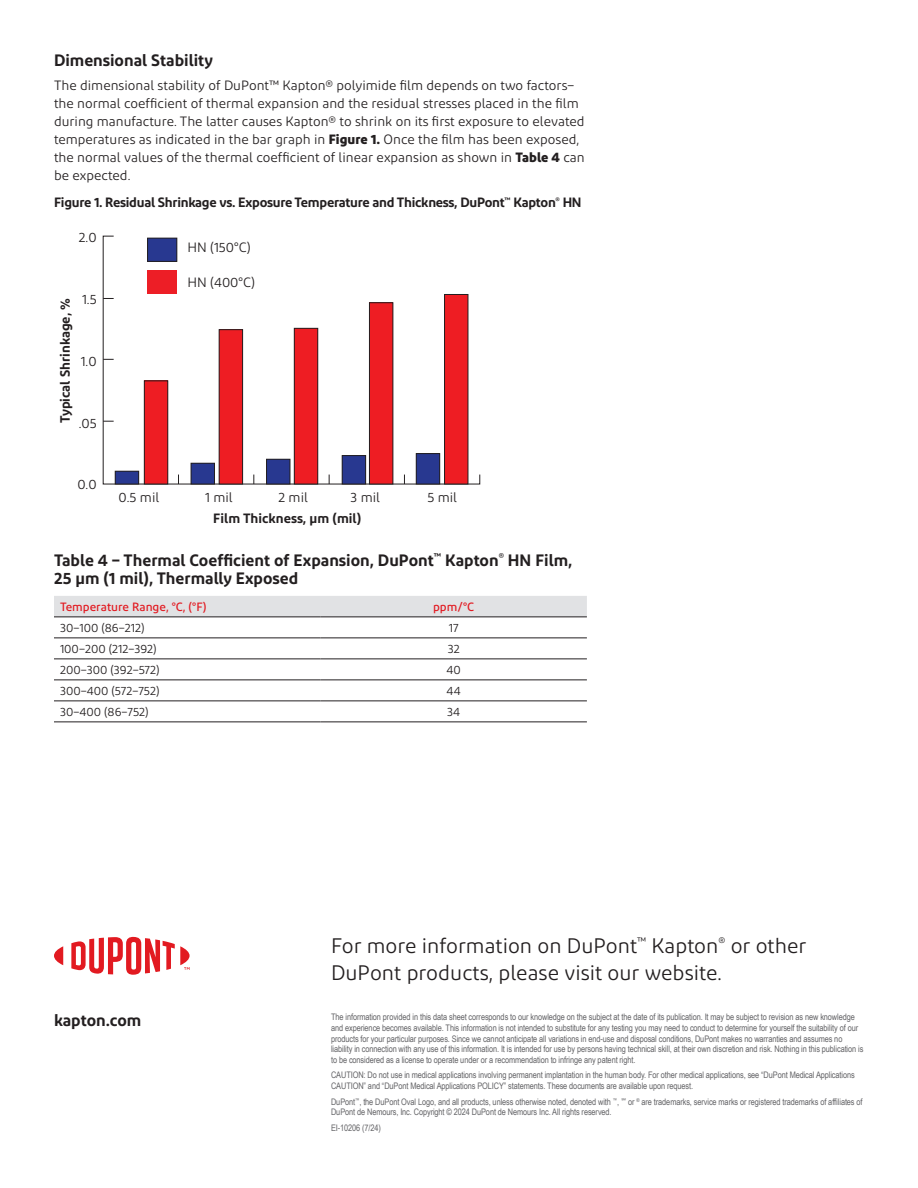
<style>
.page{position:relative;width:918px;height:1188px;background:#fff}
.page>*{position:absolute;margin:0;border:0;box-sizing:border-box;transform-origin:0 0}
.t1{font:21px/27px "Diodrum";color:#231f20}
.t2{font:600 16.5px/18px "Diodrum";color:#231f20}
.t3{font:13.5px/18px "Diodrum";color:#231f20}
.t4{font:600 13.5px "Diodrum";letter-spacing:-.02em;color:#231f20}
.t5{font:600 13.5px "Diodrum";color:#231f20}
.t6{font:12px "Diodrum";color:#231f20}
.t7{font:500 12px "Diodrum";color:#e21a21}
.t8{font:9px/10.8px "Arial Narrow";letter-spacing:-.01em;color:#636366}
.s1{font-weight:700}
</style>
<div class="page">
<svg style="left:54px;top:946px;width:9px;height:19px"></svg>
<svg style="left:71px;top:937px;width:119px;height:38px"></svg>
<svg style="left:102px;top:235px;width:379px;height:250px"></svg>
<div style="left:445px;top:294px;width:23px;height:190px;background:#ee1d23"></div>
<div style="left:444px;top:294px;width:24px;height:190px;border:1px solid #231f20"></div>
<div style="left:369px;top:303px;width:24px;height:181px;background:#ee1d23"></div>
<div style="left:369px;top:302px;width:24px;height:182px;border:1px solid #231f20"></div>
<div style="left:294px;top:328px;width:24px;height:156px;background:#ee1d23"></div>
<div style="left:294px;top:328px;width:24px;height:156px;border:1px solid #231f20"></div>
<div style="left:219px;top:330px;width:24px;height:154px;background:#ee1d23"></div>
<div style="left:219px;top:329px;width:24px;height:155px;border:1px solid #231f20"></div>
<div style="left:144px;top:381px;width:24px;height:103px;background:#ee1d23"></div>
<div style="left:144px;top:380px;width:24px;height:104px;border:1px solid #231f20"></div>
<div style="left:416px;top:454px;width:24px;height:30px;background:#283890"></div>
<div style="left:416px;top:453px;width:24px;height:31px;border:1px solid #231f20"></div>
<div style="left:342px;top:456px;width:24px;height:28px;background:#283890"></div>
<div style="left:342px;top:455px;width:24px;height:29px;border:1px solid #231f20"></div>
<div style="left:267px;top:459px;width:23px;height:25px;background:#283890"></div>
<div style="left:266px;top:459px;width:24px;height:25px;border:1px solid #231f20"></div>
<div style="left:191px;top:463px;width:24px;height:21px;background:#283890"></div>
<div style="left:191px;top:463px;width:24px;height:21px;border:1px solid #231f20"></div>
<div style="left:115px;top:471px;width:24px;height:13px;background:#283890"></div>
<div style="left:115px;top:471px;width:24px;height:13px;border:1px solid #231f20"></div>
<div style="left:148px;top:238px;width:29px;height:23px;background:#283890"></div>
<div style="left:147px;top:238px;width:30px;height:24px;border:1px solid #231f20"></div>
<div style="left:148px;top:270px;width:29px;height:24px;background:#ed1e26"></div>
<div style="left:54px;top:596px;width:533px;height:20px;background:#e1e2e4"></div>
<hr style="left:54px;top:616px;width:266px;height:1px;background:#231f20">
<hr style="left:320px;top:616px;width:267px;height:1px;background:#231f20">
<hr style="left:54px;top:638px;width:266px;height:1px;background:#231f20">
<hr style="left:320px;top:638px;width:267px;height:1px;background:#231f20">
<hr style="left:54px;top:658px;width:266px;height:1px;background:#231f20">
<hr style="left:320px;top:658px;width:267px;height:1px;background:#231f20">
<hr style="left:54px;top:680px;width:266px;height:1px;background:#231f20">
<hr style="left:320px;top:680px;width:267px;height:1px;background:#231f20">
<hr style="left:54px;top:700px;width:266px;height:1px;background:#231f20">
<hr style="left:320px;top:700px;width:267px;height:1px;background:#231f20">
<hr style="left:54px;top:722px;width:266px;height:1px;background:#231f20">
<hr style="left:320px;top:722px;width:267px;height:1px;background:#231f20">
<h2 class="t2" style="left:54px;top:51px;width:160px">Dimensional Stability</h2>
<p class="t3" style="left:54px;top:76px;width:532px">The dimensional stability of DuPont™ Kapton® polyimide film depends on two factors– the normal coefficient of thermal expansion and the residual stresses placed in the film during manufacture. The latter causes Kapton® to shrink on its first exposure to elevated temperatures as indicated in the bar graph in <span class="s1">Figure 1.</span> Once the film has been exposed, the normal values of the thermal coefficient of linear expansion as shown in <span class="s1">Table 4</span> can be expected.</p>
<h3 class="t4" style="left:54px;top:194px;width:529px">Figure 1. Residual Shrinkage vs. Exposure Temperature and Thickness, DuPont<sup>™</sup> Kapton<sup>®</sup> HN</h3>
<h3 class="t3" style="left:79px;top:228px;width:19px">2.0</h3>
<h3 class="t3" style="left:82px;top:290px;width:16px">1.5</h3>
<h3 class="t5" style="left:56px;top:423px;width:127px;rotate:-90deg">Typical Shrinkage, %</h3>
<h3 class="t3" style="left:81px;top:352px;width:17px">1.0</h3>
<h3 class="t3" style="left:79px;top:414px;width:20px">.05</h3>
<h3 class="t3" style="left:77px;top:475px;width:21px">0.0</h3>
<h3 class="t3" style="left:119px;top:488px;width:42px">0.5 mil</h3>
<h3 class="t3" style="left:187px;top:238px;width:65px">HN (150°C)</h3>
<h3 class="t3" style="left:187px;top:273px;width:69px">HN (400°C)</h3>
<h3 class="t3" style="left:205px;top:488px;width:29px">1 mil</h3>
<h3 class="t3" style="left:278px;top:488px;width:31px">2 mil</h3>
<h3 class="t3" style="left:351px;top:488px;width:31px">3 mil</h3>
<h3 class="t3" style="left:427px;top:488px;width:31px">5 mil</h3>
<h3 class="t5" style="left:213px;top:510px;width:149px">Film Thickness, µm (mil)</h3>
<h2 class="t2" style="left:54px;top:551px;width:520px">Table 4 – Thermal Coefficient of Expansion, DuPont<sup>™</sup> Kapton<sup>®</sup> HN Film,<br>25 µm (1 mil), Thermally Exposed</h2>
<h3 class="t7" style="left:60px;top:599px;width:148px">Temperature Range, °C, (°F)</h3>
<h3 class="t7" style="left:433px;top:599px;width:43px">ppm/°C</h3>
<h3 class="t6" style="left:60px;top:620px;width:86px">30–100 (86–212)</h3>
<h3 class="t6" style="left:449px;top:620px;width:11px">17</h3>
<h3 class="t6" style="left:60px;top:641px;width:98px">100–200 (212–392)</h3>
<h3 class="t6" style="left:448px;top:641px;width:14px">32</h3>
<h3 class="t6" style="left:60px;top:662px;width:101px">200–300 (392–572)</h3>
<h3 class="t6" style="left:446px;top:662px;width:16px">40</h3>
<h3 class="t6" style="left:60px;top:683px;width:101px">300–400 (572–752)</h3>
<h3 class="t6" style="left:447px;top:683px;width:16px">44</h3>
<h3 class="t6" style="left:60px;top:704px;width:90px">30–400 (86–752)</h3>
<h3 class="t6" style="left:447px;top:704px;width:15px">34</h3>
<h2 class="t2" style="left:54px;top:1011px;width:89px">kapton.com</h2>
<h1 class="t1" style="left:331px;top:931px;width:477px">For more information on DuPont<sup>™</sup> Kapton<sup>®</sup> or other<br>DuPont products, please visit our website.</h1>
<p class="t8" style="left:331px;top:1011px;width:534px">The information provided in this data sheet corresponds to our knowledge on the subject at the date of its publication. It may be subject to revision as new knowledge and experience becomes available. This information is not intended to substitute for any testing you may need to conduct to determine for yourself the suitability of our products for your particular purposes. Since we cannot anticipate all variations in end-use and disposal conditions, DuPont makes no warranties and assumes no liability in connection with any use of this information. It is intended for use by persons having technical skill, at their own discretion and risk. Nothing in this publication is to be considered as a license to operate under or a recommendation to infringe any patent right.</p>
<p class="t8" style="left:331px;top:1070px;width:525px">CAUTION: Do not use in medical applications involving permanent implantation in the human body. For other medical applications, see “DuPont Medical Applications<br>CAUTION” and “DuPont Medical Applications POLICY” statements. These documents are available upon request.</p>
<p class="t8" style="left:331px;top:1096px;width:533px">DuPont<sup>™</sup>, the DuPont Oval Logo, and all products, unless otherwise noted, denoted with <sup>™</sup>, <sup>℠</sup> or <sup>®</sup> are trademarks, service marks or registered trademarks of affiliates of<br>DuPont de Nemours, Inc. Copyright © 2024 DuPont de Nemours Inc. All rights reserved.</p>
<p class="t8" style="left:331px;top:1122px;width:52px">EI-10206 (7/24)</p>
</div>
